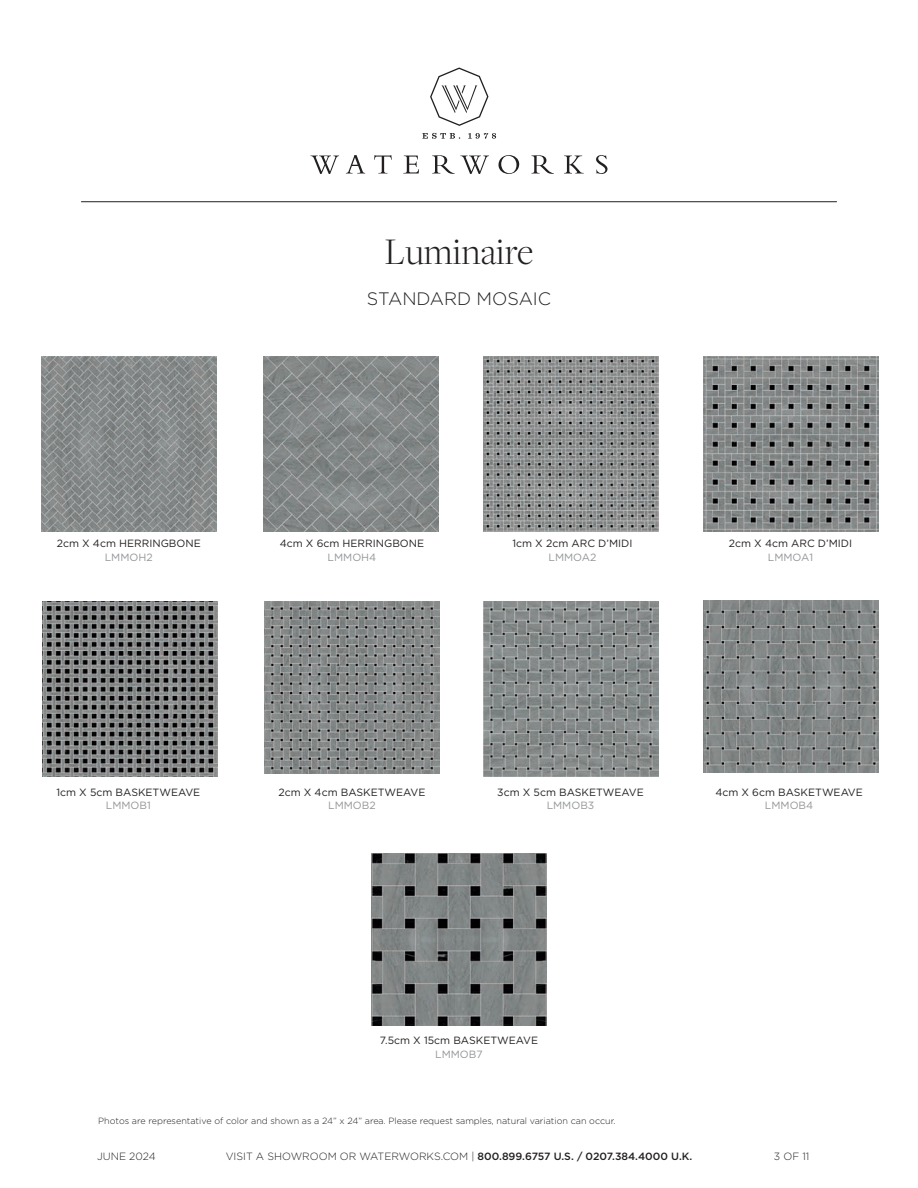
<style>
.page{position:relative;width:918px;height:1188px;background:#fff}
.page>*{position:absolute;margin:0;border:0;box-sizing:border-box;transform-origin:0 0}
.t1{font:300 39px "Freight Disp Pro";color:#231f20}
.t2{font:300 18px "Gotham";color:#231f20}
.Measure{font:10.5px "Gotham";color:#231f20}
.t3{font:500 10.5px "Gotham";color:#231f20}
.Measure-2{font:10.5px "Gotham";color:#939598}
.t4{font:300 10.5px "Gotham";color:#231f20}
.t5{font:300 9px "Gotham";color:#231f20}
.s1{font-weight:300}
</style>
<div class="page">
<svg style="left:422px;top:133px;width:38px;height:6px"></svg>
<svg style="left:468px;top:133px;width:28px;height:6px"></svg>
<svg style="left:374px;top:155px;width:18px;height:18px"></svg>
<svg style="left:404px;top:156px;width:15px;height:17px"></svg>
<svg style="left:499px;top:155px;width:20px;height:19px"></svg>
<svg style="left:531px;top:155px;width:23px;height:19px"></svg>
<svg style="left:564px;top:156px;width:20px;height:17px"></svg>
<svg style="left:596px;top:155px;width:12px;height:19px"></svg>
<svg style="left:346px;top:155px;width:19px;height:19px"></svg>
<svg style="left:311px;top:156px;width:28px;height:18px"></svg>
<svg style="left:432px;top:155px;width:57px;height:19px"></svg>
<svg style="left:430px;top:68px;width:58px;height:58px"></svg>
<hr style="left:81px;top:201px;width:756px;height:1px;background:#231f20">
<img style="left:42px;top:602px;width:175px;height:175px">
<img style="left:264px;top:602px;width:175px;height:172px">
<img style="left:704px;top:601px;width:175px;height:172px">
<img style="left:371px;top:853px;width:175px;height:172px">
<img style="left:483px;top:356px;width:175px;height:175px">
<img style="left:703px;top:356px;width:175px;height:175px">
<img style="left:41px;top:356px;width:175px;height:175px">
<img style="left:264px;top:356px;width:175px;height:175px">
<img style="left:483px;top:602px;width:175px;height:175px">
<h1 class="t1" style="left:385px;top:227px;width:150px">Luminaire</h1>
<p class="t2" style="left:367px;top:287px;width:186px">STAN DARD MOSAIC</p>
<p class="Measure" style="left:57px;top:537px;width:145px">2cm X 4cm HERRINGBONE</p>
<p class="Measure-2" style="left:105px;top:550px;width:49px">LMMOH2</p>
<p class="Measure" style="left:280px;top:537px;width:146px">4cm X 6cm HERRINGBONE</p>
<p class="Measure-2" style="left:328px;top:550px;width:50px">LMMOH4</p>
<p class="Measure" style="left:512px;top:537px;width:122px">1cm X 2cm ARC D’MIDI</p>
<p class="Measure-2" style="left:549px;top:550px;width:49px">LMMOA2</p>
<p class="Measure" style="left:729px;top:537px;width:125px">2cm X 4cm ARC D’MIDI</p>
<p class="Measure-2" style="left:768px;top:550px;width:47px">LMMOA1</p>
<p class="Measure" style="left:56px;top:785px;width:145px">1cm X 5cm BASKETWEAVE</p>
<p class="Measure-2" style="left:106px;top:799px;width:46px">LMMOB1</p>
<p class="Measure" style="left:278px;top:785px;width:149px">2cm X 4cm BASKETWEAVE</p>
<p class="Measure-2" style="left:328px;top:799px;width:49px">LMMOB2</p>
<p class="Measure" style="left:497px;top:785px;width:148px">3cm X 5cm BASKETWEAVE</p>
<p class="Measure-2" style="left:547px;top:799px;width:49px">LMMOB3</p>
<p class="Measure" style="left:715px;top:785px;width:149px">4cm X 6cm BASKETWEAVE</p>
<p class="Measure-2" style="left:765px;top:799px;width:50px">LMMOB4</p>
<p class="Measure" style="left:380px;top:1034px;width:160px">7.5cm X 15cm BASKETWEAVE</p>
<p class="Measure-2" style="left:435px;top:1047px;width:49px">LMMOB7</p>
<p class="t5" style="left:98px;top:1115px;width:519px">Photos are representative of color and shown as a 24” x 24” area. Please request samples, natural variation can occur.</p>
<p class="t4" style="left:97px;top:1150px;width:60px">June 2024</p>
<p class="t3" style="left:226px;top:1149px;width:468px"><span class="s1">VISIT A SHOWROOM OR WATERWORKS.COM |</span> 800.899.6757 U.S. / 0207.384.4000 U.K.</p>
<p class="t4" style="left:774px;top:1150px;width:37px">3 OF 11</p>
</div>
